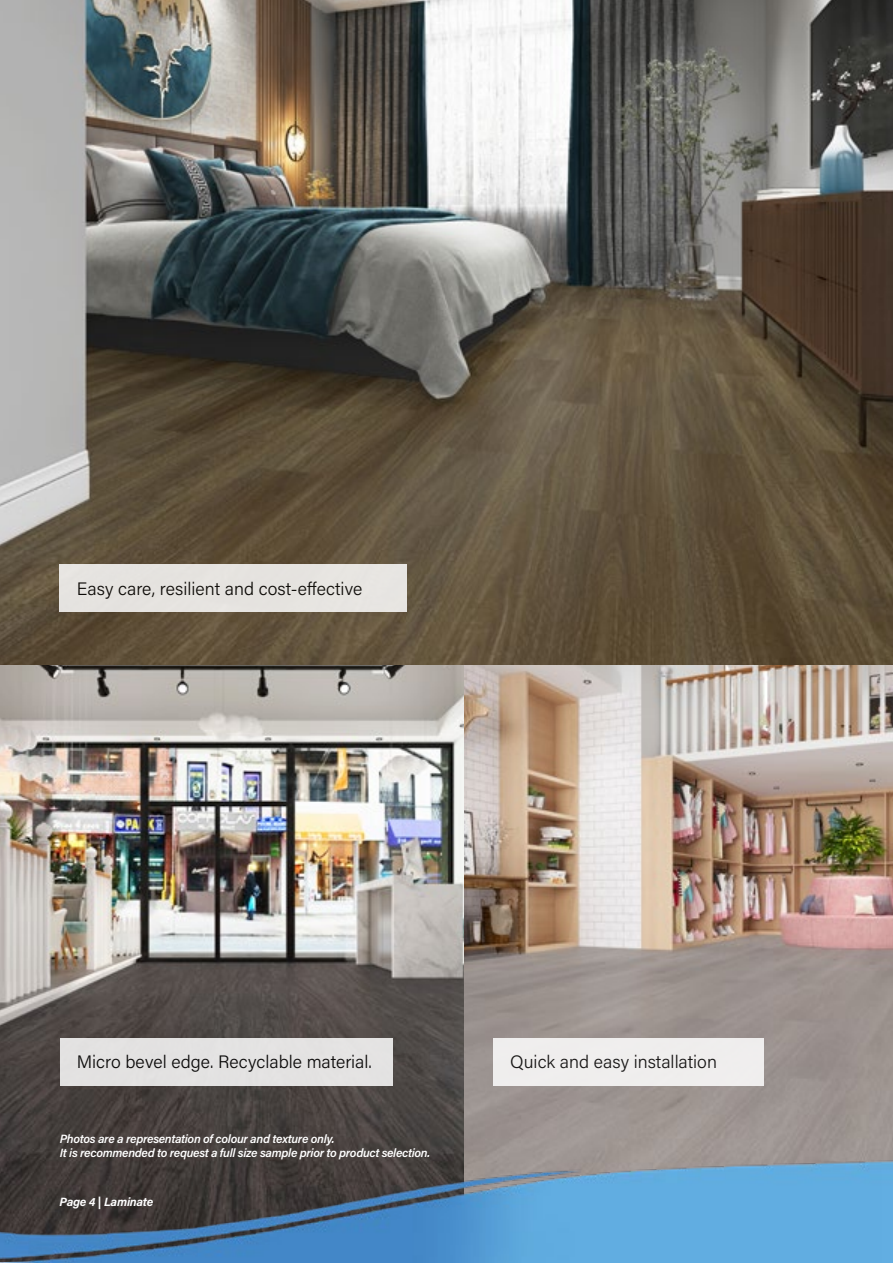
<style>
.page{position:relative;width:893px;height:1263px;background:#fff}
.page>*{position:absolute;margin:0;border:0;box-sizing:border-box;transform-origin:0 0}
.t1{font:300 18px "Acumin Pro";color:#000101}
.t2{font:italic 600 12px/14.4px "Acumin Pro";letter-spacing:-.025em;color:#fff}
.t3{font:italic 700 12px "Acumin Pro";letter-spacing:-.02em;color:#fff}
</style>
<div class="page">
<img style="left:463px;top:665px;width:430px;height:495px">
<img style="left:0;top:665px;width:463px;height:495px">
<img style="left:0;top:0;width:893px;height:665px">
<div style="left:60px;top:1038px;width:333px;height:47px;background:#e3e2e2"></div>
<div style="left:493px;top:1038px;width:270px;height:47px;background:#efeeed"></div>
<div style="left:60px;top:565px;width:347px;height:47px;background:#e6e3e0"></div>
<img style="left:0;top:1160px;width:893px;height:103px">
<h1 class="t1" style="left:77px;top:576px;width:287px">Easy care, resilient and cost-effective</h1>
<h1 class="t1" style="left:77px;top:1049px;width:296px">Micro bevel edge. Recyclable material.</h1>
<h1 class="t1" style="left:510px;top:1049px;width:208px">Quick and easy installation</h1>
<p class="t2" style="left:60px;top:1131px;width:372px">Photos are a representation of colour and texture only.<br>It is recommended to request a full size sample prior to product selection.</p>
<p class="t3" style="left:60px;top:1193px;width:95px">Page 4 | Laminate</p>
</div>
